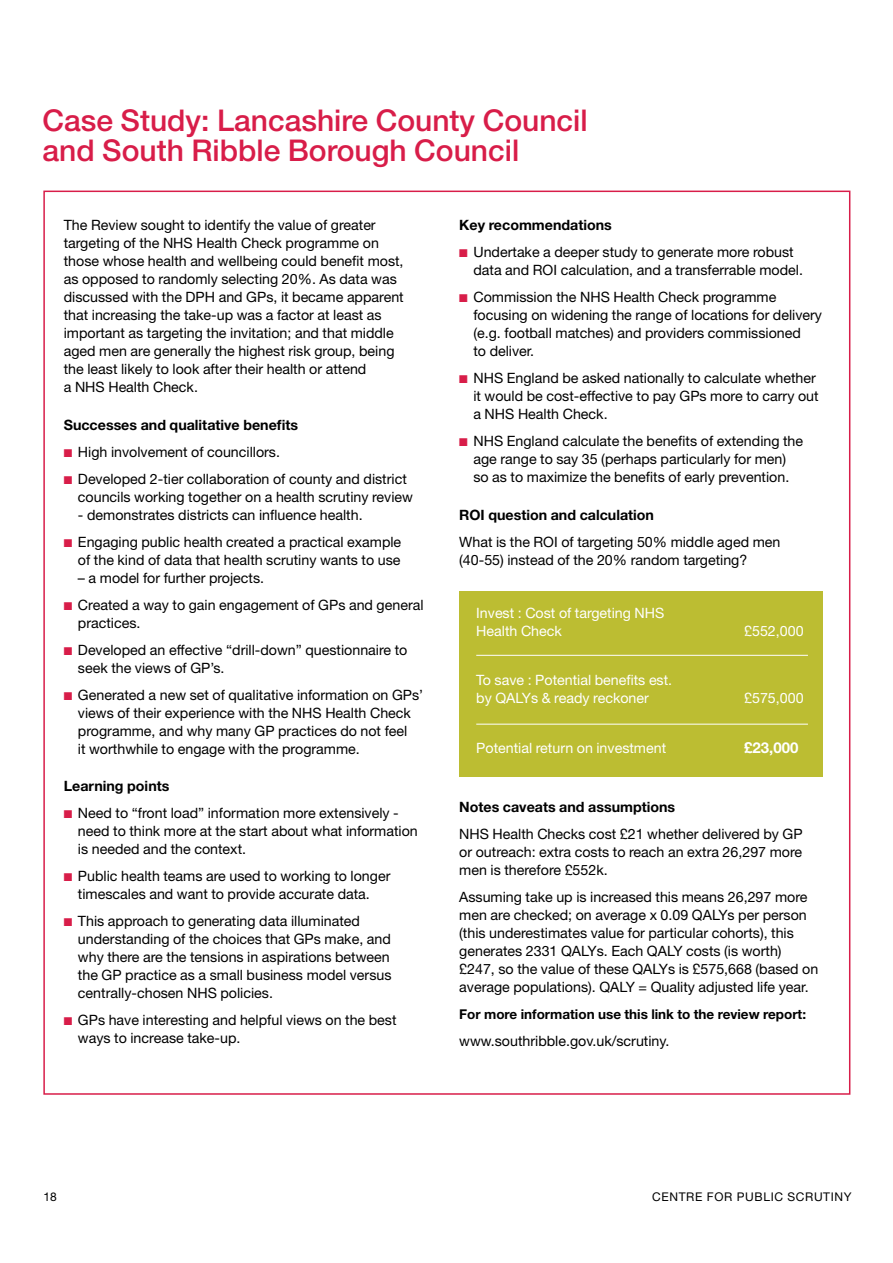
<style>
.page{position:relative;width:893px;height:1263px;background:#fff}
.page>*{position:absolute;margin:0;border:0;box-sizing:border-box;transform-origin:0 0}
.t1{font:500 30px/30px "Helvetica Neue LT Std";color:#d81d49}
.t2{font:700 15px "Helvetica Neue LT Std";color:#fff}
.t3{font:14.25px/18px "Helvetica Neue LT Std";color:#000}
.t4{font:14.25px/18px "Helvetica Neue LT Std";color:#fff}
.t5{font:700 14.25px "Helvetica Neue LT Std";color:#000}
.t6{font:700 13.5px "Helvetica Neue LT Std";color:#000}
.t7{font:12px "Helvetica Neue LT Std";letter-spacing:.05em;color:#000}
.s1{color:#d81d49}
</style>
<div class="page">
<div style="left:459px;top:591px;width:364px;height:185px;background:#bcbd32"></div>
<hr style="left:476px;top:655px;width:332px;height:1px;background:#fff">
<hr style="left:476px;top:724px;width:332px;height:1px;background:#fff">
<h1 class="t1" style="left:43px;top:105px;width:547px">Case Study: Lancashire County Council and South Ribble Borough Council</h1>
<p class="t3" style="left:64px;top:216px;width:341px">The Review sought to identify the value of greater targeting of the NHS Health Check programme on those whose health and wellbeing could benefit most, as opposed to randomly selecting 20%. As data was discussed with the DPH and GPs, it became apparent that increasing the take-up was a factor at least as important as targeting the invitation; and that middle aged men are generally the highest risk group, being the least likely to look after their health or attend<br>a NHS Health Check.</p>
<p class="t5" style="left:64px;top:416px;width:236px">Successes and qualitative benefits</p>
<p class="t3" style="left:64px;top:442px;width:218px"><span class="s1">■</span> High involvement of councillors.</p>
<p class="t3" style="left:78px;top:469px;width:337px;text-indent:-14px"><span class="s1">■</span> Developed 2-tier collaboration of county and district councils working together on a health scrutiny review</p>
<p class="t3" style="left:78px;top:505px;width:286px">- demonstrates districts can influence health.</p>
<p class="t3" style="left:64px;top:532px;width:339px;text-align:right"><span class="s1">■</span> Engaging public health created a practical example of the kind of data that health scrutiny wants to use</p>
<p class="t3" style="left:78px;top:568px;width:188px">– a model for further projects.</p>
<p class="t3" style="left:78px;top:595px;width:347px;text-indent:-14px"><span class="s1">■</span> Created a way to gain engagement of GPs and general practices.</p>
<p class="t3" style="left:78px;top:640px;width:331px;text-indent:-14px"><span class="s1">■</span> Developed an effective “drill-down” questionnaire to seek the views of GP’s.</p>
<p class="t3" style="left:78px;top:685px;width:347px;text-indent:-14px"><span class="s1">■</span> Generated a new set of qualitative information on GPs’ views of their experience with the NHS Health Check programme, and why many GP practices do not feel<br>it worthwhile to engage with the programme.</p>
<p class="t5" style="left:64px;top:777px;width:107px">Learning points</p>
<p class="t3" style="left:78px;top:804px;width:341px;text-indent:-14px"><span class="s1">■</span> Need to “front load” information more extensively - need to think more at the start about what information is needed and the context.</p>
<p class="t3" style="left:64px;top:867px;width:328px;text-align:center"><span class="s1">■</span> Public health teams are used to working to longer timescales and want to provide accurate data.</p>
<p class="t3" style="left:78px;top:912px;width:315px;text-indent:-14px"><span class="s1">■</span> This approach to generating data illuminated understanding of the choices that GPs make, and why there are the tensions in aspirations between the GP practice as a small business model versus centrally-chosen NHS policies.</p>
<p class="t3" style="left:78px;top:1011px;width:320px;text-indent:-14px"><span class="s1">■</span> GPs have interesting and helpful views on the best ways to increase take-up.</p>
<p class="t5" style="left:459px;top:216px;width:154px">Key recommendations</p>
<p class="t3" style="left:473px;top:243px;width:331px;text-indent:-14px"><span class="s1">■</span> Undertake a deeper study to generate more robust data and ROI calculation, and a transferrable model.</p>
<p class="t3" style="left:473px;top:288px;width:350px;text-indent:-14px"><span class="s1">■</span> Commission the NHS Health Check programme focusing on widening the range of locations for delivery (e.g. football matches) and providers commissioned<br>to deliver.</p>
<p class="t3" style="left:473px;top:369px;width:347px;text-indent:-14px"><span class="s1">■</span> NHS England be asked nationally to calculate whether it would be cost-effective to pay GPs more to carry out a NHS Health Check.</p>
<p class="t3" style="left:459px;top:432px;width:345px;text-align:center"><span class="s1">■</span> NHS England calculate the benefits of extending the age range to say 35 (perhaps particularly for men)<br>so as to maximize the benefits of early prevention.</p>
<p class="t5" style="left:459px;top:506px;width:196px">ROI question and calculation</p>
<p class="t3" style="left:459px;top:532px;width:323px">What is the ROI of targeting 50% middle aged men (40-55) instead of the 20% random targeting?</p>
<p class="t4" style="left:476px;top:604px;width:190px">Invest : Cost of targeting NHS<br>Health Check</p>
<p class="t4" style="left:476px;top:670px;width:197px">To save : Potential benefits est. by QALYs &amp; ready reckoner</p>
<p class="t4" style="left:476px;top:739px;width:191px">Potential return on investment</p>
<p class="t4" style="left:744px;top:621px;width:61px">£552,000</p>
<p class="t4" style="left:744px;top:688px;width:61px">£575,000</p>
<p class="t2" style="left:744px;top:738px;width:56px">£23,000</p>
<p class="t5" style="left:459px;top:798px;width:217px">Notes caveats and assumptions</p>
<p class="t3" style="left:459px;top:825px;width:345px;text-align:justify">NHS Health Checks cost £21 whether delivered by GP or outreach: extra costs to reach an extra 26,297 more men is therefore £552k.</p>
<p class="t3" style="left:459px;top:888px;width:361px">Assuming take up is increased this means 26,297 more men are checked; on average x 0.09 QALYs per person (this underestimates value for particular cohorts), this generates 2331 QALYs. Each QALY costs (is worth) £247, so the value of these QALYs is £575,668 (based on average populations). QALY = Quality adjusted life year.</p>
<p class="t6" style="left:459px;top:1006px;width:348px">For more information use this link to the review report:</p>
<p class="t3" style="left:459px;top:1032px;width:212px">www.southribble.gov.uk/scrutiny.</p>
<p class="t7" style="left:43px;top:1189px;width:15px">18</p>
<p class="t7" style="left:652px;top:1189px;width:201px">CENTRE FOR PUBLIC SCRUTINY</p>
</div>
